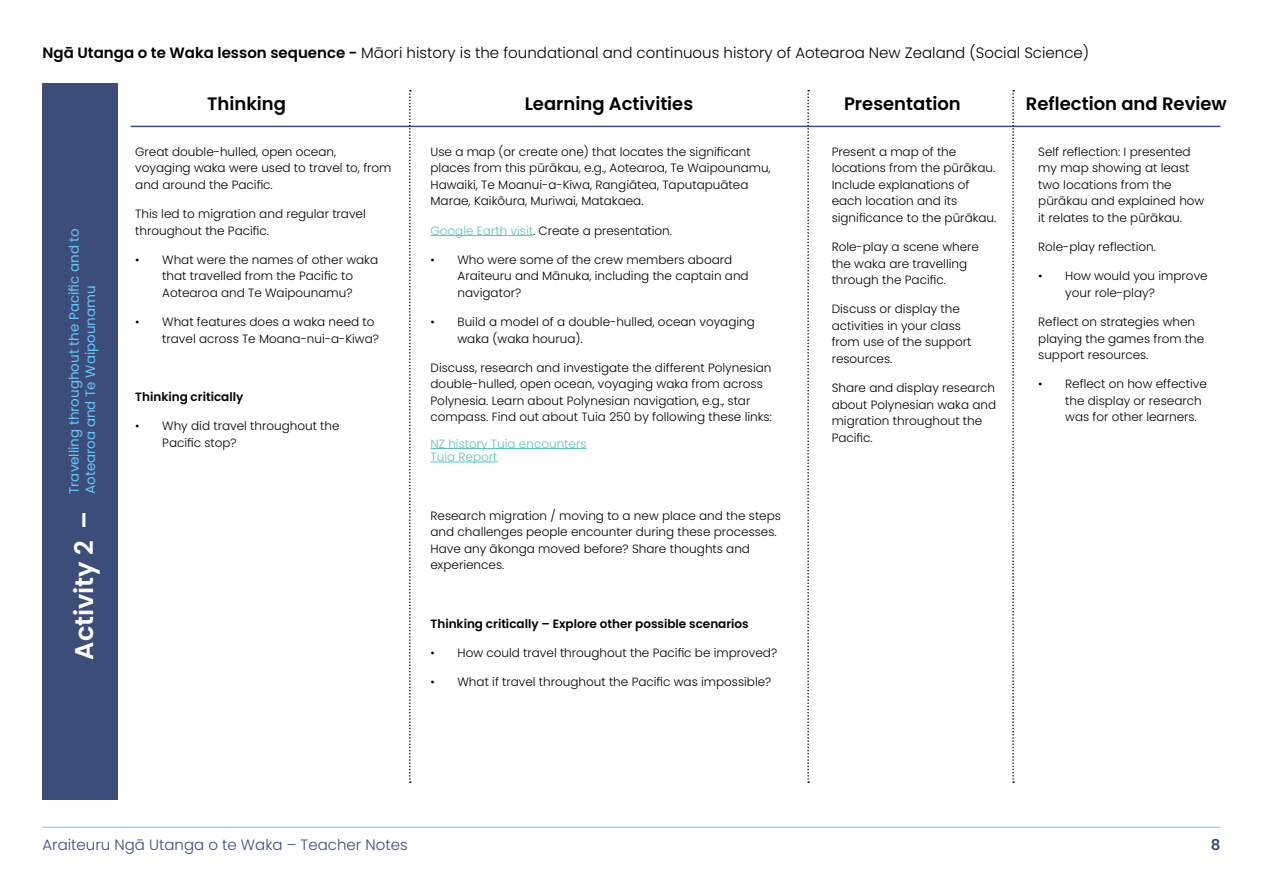
<style>
.page{position:relative;width:1263px;height:893px;background:#fff}
.page>*{position:absolute;margin:0;border:0;box-sizing:border-box;transform-origin:0 0}
.t1{font:600 25.5px "Poppins";color:#fff}
.t2{font:600 18px "Poppins";color:#000}
.t3{font:300 15px "Poppins";color:#000}
.t4{font:300 15px "Poppins";color:#3c4d7a}
.t5{font:600 15px "Poppins";color:#3c4d7a}
.t6{font:13.5px/16.2px "Poppins";color:#64c6fb}
.t7{font:300 12px/16.5px "Poppins";color:#000}
.t8{font:600 12px "Poppins";color:#000}
.t9{font:300 12px/13.5px "Poppins";color:#5ec4b6}
.s1{font-weight:600}
.s2{color:#5ec4b6}
</style>
<div class="page">
<hr style="left:43px;top:827px;width:1177px;height:1px;background:#64c6fb">
<div style="left:43px;top:83px;width:75px;height:716px;background:#3c4d7a"></div>
<hr style="left:131px;top:126px;width:1089px;height:1px;background:#3c4d7a">
<svg style="left:409px;top:90px;width:2px;height:693px"></svg>
<svg style="left:807px;top:90px;width:2px;height:693px"></svg>
<svg style="left:1012px;top:90px;width:2px;height:693px"></svg>
<hr style="left:430px;top:235px;width:103px;height:1px;background:#5ec4b6">
<hr style="left:430px;top:448px;width:156px;height:1px;background:#5ec4b6">
<hr style="left:430px;top:462px;width:67px;height:1px;background:#5ec4b6">
<p class="t3" style="left:43px;top:44px;width:1048px"><span class="s1">Ngā Utanga o te Waka lesson sequence -</span> Māori history is the foundational and continuous history of Aotearoa New Zealand (Social Science)</p>
<h2 class="t2" style="left:207px;top:93px;width:80px">Thinking</h2>
<h2 class="t2" style="left:525px;top:93px;width:170px">Learning Activities</h2>
<h2 class="t2" style="left:844px;top:93px;width:118px">Presentation</h2>
<h2 class="t2" style="left:1026px;top:93px;width:202px">Reflection and Review</h2>
<p class="t7" style="left:135px;top:143px;width:258px">Great double-hulled, open ocean, voyaging waka were used to travel to, from and around the Pacific.</p>
<p class="t7" style="left:135px;top:206px;width:232px">This led to migration and regular travel throughout the Pacific.</p>
<p class="t7" style="left:135px;top:251px;width:244px;text-align:center">• What were the names of other waka that travelled from the Pacific to<br>Aotearoa and Te Waipounamu?</p>
<p class="t7" style="left:162px;top:314px;width:218px;text-indent:-27px">• What features does a waka need to travel across Te Moana-nui-a-Kiwa?</p>
<p class="t7" style="left:430px;top:143px;width:342px">Use a map (or create one) that locates the significant places from this pūrākau, e.g., Aotearoa, Te Waipounamu, Hawaiki, Te Moanui-a-Kiwa, Rangiātea, Taputapuātea Marae, Kaikōura, Muriwai, Matakaea.</p>
<p class="t7" style="left:430px;top:222px;width:243px"><span class="s2">Google Earth visit</span>. Create a presentation.</p>
<p class="t7" style="left:457px;top:251px;width:293px;text-indent:-27px">• Who were some of the crew members aboard<br>Araiteuru and Mānuka, including the captain and navigator?</p>
<p class="t7" style="left:457px;top:314px;width:299px;text-indent:-27px">• Build a model of a double-hulled, ocean voyaging waka (waka hourua).</p>
<p class="t7" style="left:430px;top:359px;width:343px">Discuss, research and investigate the different Polynesian double-hulled, open ocean, voyaging waka from across Polynesia. Learn about Polynesian navigation, e.g., star compass. Find out about Tuia 250 by following these links:</p>
<p class="t9" style="left:430px;top:437px;width:157px">NZ history Tuia encounters<br>Tuia Report</p>
<p class="t7" style="left:832px;top:143px;width:166px">Present a map of the locations from the pūrākau.<br>Include explanations of each location and its significance to the pūrākau.</p>
<p class="t7" style="left:832px;top:239px;width:149px">Role-play a scene where the waka are travelling through the Pacific.</p>
<p class="t7" style="left:832px;top:301px;width:141px">Discuss or display the activities in your class from use of the support resources.</p>
<p class="t7" style="left:832px;top:380px;width:166px">Share and display research about Polynesian waka and migration throughout the<br>Pacific.</p>
<p class="t7" style="left:1038px;top:143px;width:168px">Self reflection: I presented my map showing at least two locations from the pūrākau and explained how it relates to the pūrākau.</p>
<p class="t7" style="left:1038px;top:239px;width:119px">Role-play reflection.</p>
<p class="t7" style="left:1065px;top:268px;width:144px;text-indent:-27px">• How would you improve your role-play?</p>
<p class="t7" style="left:1038px;top:314px;width:168px">Reflect on strategies when playing the games from the support resources.</p>
<p class="t7" style="left:1065px;top:376px;width:143px;text-indent:-27px">• Reflect on how effective the display or research was for other learners.</p>
<p class="t6" style="left:66px;top:494px;width:267px;rotate:-90deg">Travelling throughout the Pacific and to<br>Aotearoa and Te Waipounamu</p>
<h1 class="t1" style="left:70px;top:660px;width:150px;rotate:-90deg">Activity 2 –</h1>
<p class="t8" style="left:135px;top:390px;width:110px">Thinking critically</p>
<p class="t7" style="left:162px;top:418px;width:179px;text-indent:-27px">• Why did travel throughout the<br>Pacific stop?</p>
<p class="t7" style="left:430px;top:507px;width:352px">Research migration / moving to a new place and the steps and challenges people encounter during these processes.<br>Have any ākonga moved before? Share thoughts and experiences.</p>
<p class="t8" style="left:430px;top:616px;width:320px">Thinking critically – Explore other possible scenarios</p>
<p class="t7" style="left:430px;top:644px;width:348px">• How could travel throughout the Pacific be improved?</p>
<p class="t7" style="left:430px;top:674px;width:342px">• What if travel throughout the Pacific was impossible?</p>
<p class="t4" style="left:43px;top:836px;width:367px">Araiteuru Ngā Utanga o te Waka – Teacher Notes</p>
<p class="t5" style="left:1211px;top:836px;width:11px">8</p>
</div>
